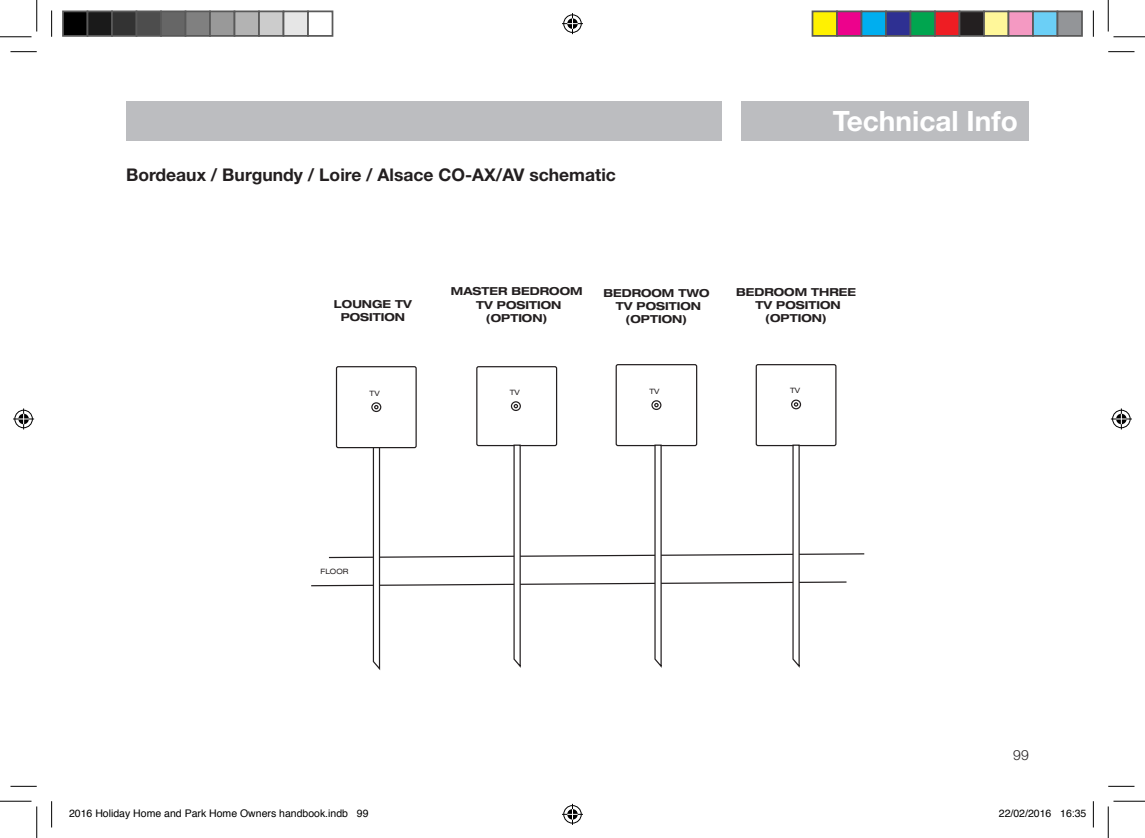
<style>
.page{position:relative;width:1145px;height:838px;background:#fff}
.page>*{position:absolute;margin:0;border:0;box-sizing:border-box;transform-origin:0 0}
.t1{font:700 28px "Helvetica Neue";color:#fff}
.t2{font:700 expanded 18.38px "Helvetica Neue";color:#231f20}
.t3{font:700 17.5px "Helvetica Neue";color:#231f20}
.t4{font:300 14px "Helvetica Neue";color:#231f20}
.t5{font:700 expanded 11.03px/13.3px "Helvetica Neue";color:#231f20;text-align:center}
.t6{font:10.5px "Helvetica";color:#000}
.t7{font:expanded 7.35px "Helvetica Neue";color:#231f20}
</style>
<div class="page">
<div style="left:126px;top:101px;width:595px;height:40px;background:#bcbdc0"></div>
<div style="left:741px;top:101px;width:288px;height:40px;background:#bcbdc0"></div>
<div style="left:336px;top:366px;width:81px;height:82px;border:1px solid #231f20;border-radius:2px"></div>
<div style="left:476px;top:366px;width:81px;height:80px;border:1px solid #231f20;border-radius:2px"></div>
<div style="left:616px;top:364px;width:81px;height:82px;border:1px solid #231f20;border-radius:2px"></div>
<div style="left:756px;top:364px;width:81px;height:82px;border:1px solid #231f20;border-radius:2px"></div>
<svg style="left:374px;top:405px;width:5px;height:4px"></svg>
<div style="left:371px;top:402px;width:10px;height:10px;border:1px solid #231f20;border-radius:50%"></div>
<svg style="left:514px;top:404px;width:4px;height:4px"></svg>
<div style="left:511px;top:401px;width:10px;height:10px;border:1px solid #231f20;border-radius:50%"></div>
<svg style="left:654px;top:403px;width:5px;height:4px"></svg>
<div style="left:651px;top:400px;width:10px;height:10px;border:1px solid #231f20;border-radius:50%"></div>
<svg style="left:794px;top:402px;width:4px;height:4px"></svg>
<div style="left:791px;top:399px;width:10px;height:10px;border:1px solid #231f20;border-radius:50%"></div>
<svg style="left:311px;top:444px;width:554px;height:226px"></svg>
<svg style="left:10px;top:51px;width:27px;height:1px"></svg>
<svg style="left:1108px;top:51px;width:26px;height:1px"></svg>
<svg style="left:10px;top:786px;width:27px;height:1px"></svg>
<svg style="left:1108px;top:786px;width:26px;height:1px"></svg>
<svg style="left:51px;top:10px;width:1px;height:27px"></svg>
<svg style="left:51px;top:801px;width:1px;height:26px"></svg>
<svg style="left:1093px;top:10px;width:1px;height:27px"></svg>
<svg style="left:1093px;top:801px;width:1px;height:26px"></svg>
<hr style="left:0;top:36px;width:32px;height:1px;background:#000">
<hr style="left:1113px;top:36px;width:32px;height:1px;background:#000">
<hr style="left:0;top:800px;width:32px;height:1px;background:#000">
<hr style="left:1113px;top:800px;width:32px;height:1px;background:#000">
<hr style="left:36px;top:0;width:1px;height:31px;background:#000">
<hr style="left:36px;top:806px;width:1px;height:31px;background:#000">
<hr style="left:1108px;top:0;width:1px;height:31px;background:#000">
<hr style="left:1108px;top:806px;width:1px;height:31px;background:#000">
<svg style="left:562px;top:13px;width:21px;height:21px"></svg>
<svg style="left:562px;top:803px;width:21px;height:21px"></svg>
<svg style="left:13px;top:408px;width:21px;height:21px"></svg>
<svg style="left:1111px;top:408px;width:21px;height:21px"></svg>
<div style="left:63px;top:11px;width:25px;height:25px;background:#000"></div>
<div style="left:62px;top:10px;width:26px;height:27px;border:2px solid #595959"></div>
<div style="left:88px;top:11px;width:24px;height:25px;background:#1a1a1a"></div>
<div style="left:87px;top:10px;width:26px;height:27px;border:2px solid #595959"></div>
<div style="left:112px;top:11px;width:25px;height:25px;background:#333"></div>
<div style="left:111px;top:10px;width:26px;height:27px;border:2px solid #595959"></div>
<div style="left:137px;top:11px;width:24px;height:25px;background:#4d4d4d"></div>
<div style="left:136px;top:10px;width:26px;height:27px;border:2px solid #595959"></div>
<div style="left:161px;top:11px;width:25px;height:25px;background:#666"></div>
<div style="left:160px;top:10px;width:26px;height:27px;border:2px solid #595959"></div>
<div style="left:186px;top:11px;width:24px;height:25px;background:#808080"></div>
<div style="left:185px;top:10px;width:26px;height:27px;border:2px solid #595959"></div>
<div style="left:210px;top:11px;width:25px;height:25px;background:#999"></div>
<div style="left:209px;top:10px;width:26px;height:27px;border:2px solid #595959"></div>
<div style="left:235px;top:11px;width:24px;height:25px;background:#b3b3b3"></div>
<div style="left:234px;top:10px;width:26px;height:27px;border:2px solid #595959"></div>
<div style="left:259px;top:11px;width:25px;height:25px;background:#ccc"></div>
<div style="left:258px;top:10px;width:26px;height:27px;border:2px solid #595959"></div>
<div style="left:284px;top:11px;width:24px;height:25px;background:#e6e6e6"></div>
<div style="left:283px;top:10px;width:26px;height:27px;border:2px solid #595959"></div>
<div style="left:307px;top:10px;width:26px;height:27px;border:2px solid #595959"></div>
<div style="left:812px;top:11px;width:25px;height:25px;background:#fff101"></div>
<div style="left:812px;top:10px;width:26px;height:27px;border:2px solid #595959"></div>
<div style="left:837px;top:11px;width:24px;height:25px;background:#ed028c"></div>
<div style="left:836px;top:10px;width:26px;height:27px;border:2px solid #595959"></div>
<div style="left:861px;top:11px;width:25px;height:25px;background:#00aeef"></div>
<div style="left:861px;top:10px;width:26px;height:27px;border:2px solid #595959"></div>
<div style="left:886px;top:11px;width:24px;height:25px;background:#2e3092"></div>
<div style="left:885px;top:10px;width:26px;height:27px;border:2px solid #595959"></div>
<div style="left:910px;top:11px;width:25px;height:25px;background:#00a54f"></div>
<div style="left:910px;top:10px;width:26px;height:27px;border:2px solid #595959"></div>
<div style="left:935px;top:11px;width:24px;height:25px;background:#ee1d23"></div>
<div style="left:934px;top:10px;width:26px;height:27px;border:2px solid #595959"></div>
<div style="left:959px;top:11px;width:25px;height:25px;background:#231f20"></div>
<div style="left:959px;top:10px;width:26px;height:27px;border:2px solid #595959"></div>
<div style="left:984px;top:11px;width:24px;height:25px;background:#fff79a"></div>
<div style="left:983px;top:10px;width:26px;height:27px;border:2px solid #595959"></div>
<div style="left:1008px;top:11px;width:25px;height:25px;background:#f499c2"></div>
<div style="left:1008px;top:10px;width:26px;height:27px;border:2px solid #595959"></div>
<div style="left:1033px;top:11px;width:24px;height:25px;background:#6bcff6"></div>
<div style="left:1032px;top:10px;width:26px;height:27px;border:2px solid #595959"></div>
<div style="left:1057px;top:11px;width:25px;height:25px;background:#939598"></div>
<div style="left:1057px;top:10px;width:26px;height:27px;border:2px solid #595959"></div>
<h3 class="t3" style="left:126px;top:163px;width:491px">Bordeaux / Burgundy / Loire / Alsace CO-AX/AV schematic</h3>
<h2 class="t2" style="left:85px;top:167px;width:272px">BORDEAUX /BURGUNDY</h2>
<h1 class="t1" style="left:833px;top:104px;width:187px">Technical Info</h1>
<p class="t5" style="left:334px;top:297px;width:79px">LOUNGE TV<br>POSITION</p>
<p class="t5" style="left:451px;top:284px;width:133px">MASTER BEDROOM<br>TV POSITION (OPTION)</p>
<p class="t5" style="left:603px;top:286px;width:108px">BEDROOM TWO<br>TV POSITION (OPTION)</p>
<p class="t5" style="left:736px;top:285px;width:121px">BEDROOM THREE<br>TV POSITION (OPTION)</p>
<p class="t7" style="left:370px;top:388px;width:12px">TV</p>
<p class="t7" style="left:510px;top:388px;width:12px">TV</p>
<p class="t7" style="left:649px;top:387px;width:12px">TV</p>
<p class="t7" style="left:790px;top:386px;width:12px">TV</p>
<p class="t7" style="left:321px;top:566px;width:29px">FLOOR</p>
<p class="t4" style="left:1013px;top:746px;width:17px">99</p>
<p class="t6" style="left:69px;top:805px;width:301px">2016 Holiday Home and Park Home Owners handbook.indb 99</p>
<p class="t6" style="left:999px;top:805px;width:89px">22/02/2016 16:35</p>
</div>
